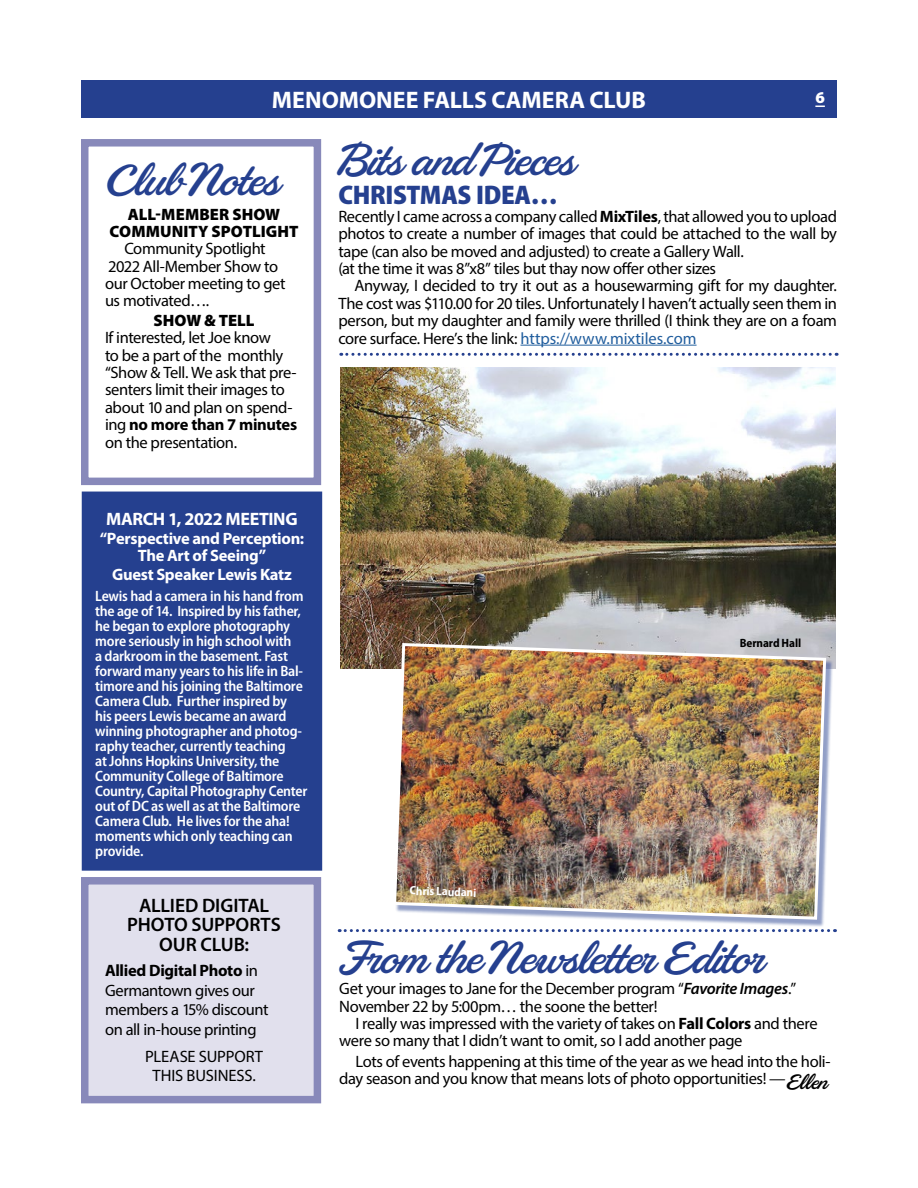
<style>
.page{position:relative;width:918px;height:1188px;background:#fff}
.page>*{position:absolute;margin:0;border:0;box-sizing:border-box;transform-origin:0 0}
.t1{font:45px "Sauber Script";letter-spacing:-.025em;color:#25408f}
.t2{font:900 semi-condensed 27px "Myriad Pro";letter-spacing:-.01em;color:#25408f}
.t3{font:700 24px "Myriad Pro";color:#fff}
.t4{font:600 19.5px/19.5px "Myriad Pro";letter-spacing:-.005em;color:#000;text-align:center}
.t5{font:700 18px "Myriad Pro";letter-spacing:-.025em;color:#fff}
.t6{font:16.5px/17.4px "Myriad Pro";letter-spacing:-.025em;color:#000}
.t7{font:700 16.5px/16.5px "Myriad Pro";letter-spacing:-.02em;color:#fff;text-align:center}
.t8{font:900 16.5px/16.5px "Myriad Pro";letter-spacing:.005em;color:#000;text-align:center}
.t9{font:16.5px/19.5px "Myriad Pro";letter-spacing:-.005em;color:#000;text-align:center}
.t10{font:900 16.5px "Myriad Pro";color:#fff}
.t11{font:600 semi-condensed 15px/15px "Myriad Pro";letter-spacing:-.015em;color:#fff}
.t12{font:700 semi-condensed 12px "Myriad Pro";color:#fff}
.t13{font:700 semi-condensed 12px "Myriad Pro";letter-spacing:-.005em;color:#000}
.s1{font-weight:700}
.s2{color:#215e9e}
.s3{font-weight:600;font-style:italic}
.s4{font-family:"Sauber Script";font-size:21px}
</style>
<div class="page">
<div style="left:81px;top:81px;width:756px;height:37px;background:#25408f"></div>
<svg style="left:339px;top:929px;width:497px;height:3px"></svg>
<div style="left:81px;top:139px;width:240px;height:346px;background:#fff;border:8px solid #8889ba"></div>
<div style="left:81px;top:877px;width:240px;height:226px;background:#e1e0ed;border:8px solid #8889ba"></div>
<div style="left:82px;top:492px;width:239px;height:378px;background:#25408f"></div>
<div style="left:82px;top:492px;width:240px;height:379px;border:2px solid #25408f"></div>
<hr style="left:520px;top:345px;width:177px;height:1px;background:#215e9e">
<img style="left:340px;top:367px;width:495px;height:302px">
<div style="left:395px;top:645px;width:438px;height:282px;background:#25408f;opacity:.5"></div>
<img style="left:392px;top:641px;width:436px;height:280px">
<svg style="left:341px;top:353px;width:496px;height:3px"></svg>
<h3 class="t3" style="left:272px;top:87px;width:376px">MENOMONEE FALLS CAMERA CLUB</h3>
<p class="t10" style="left:815px;top:88px;width:11px">6</p>
<h1 class="t1" style="left:105px;top:148px;width:175px">Club Notes</h1>
<p class="t8" style="left:110px;top:207px;width:190px">ALL-MEMBER SHOW<br>COMMUNITY SPOTLIGHT</p>
<p class="t6" style="left:105px;top:240px;width:182px;text-indent:19px">Community Spotlight<br>2022 All-Member Show to our October meeting to get us motivated….</p>
<p class="t8" style="left:154px;top:312px;width:103px">SHOW &amp; TELL</p>
<p class="t6" style="left:105px;top:329px;width:194px">If interested, let Joe know<br>to be a part of the monthly “Show &amp; Tell. We ask that pre&shy;senters limit their images to about 10 and plan on spend&shy;ing <span class="s1">no more than 7 minutes </span>on the presentation.</p>
<p class="t5" style="left:106px;top:508px;width:193px">MARCH 1, 2022 MEETING</p>
<p class="t7" style="left:100px;top:530px;width:206px">“Perspective and Perception:<br>The Art of Seeing”</p>
<p class="t7" style="left:112px;top:566px;width:181px">Guest Speaker Lewis Katz</p>
<p class="t11" style="left:95px;top:588px;width:214px">Lewis had a camera in his hand from the age of 14. Inspired by his father, he began to explore photography more seriously in high school with<br>a darkroom in the basement. Fast forward many years to his life in Bal&shy;timore and his joining the Baltimore<br>Camera Club. Further inspired by his peers Lewis became an award winning photographer and photog&shy;raphy teacher, currently teaching<br>at Johns Hopkins University, the<br>Community College of Baltimore<br>Country, Capital Photography Center out of DC as well as at the Baltimore<br>Camera Club. He lives for the aha! moments which only teaching can provide.</p>
<p class="t4" style="left:127px;top:896px;width:155px">ALLIED DIGITAL<br>PHOTO SUPPORTS<br>OUR CLUB:</p>
<p class="t6" style="left:105px;top:960px;width:165px;line-height:19.5px"><span class="s1">Allied Digital Photo</span> in<br>Germantown gives our members a 15% discount on all in-house printing</p>
<p class="t9" style="left:145px;top:1046px;width:119px">PLEASE SUPPORT<br>THIS BUSINESS.</p>
<h1 class="t1" style="left:338px;top:128px;width:237px">Bits and Pieces</h1>
<h2 class="t2" style="left:338px;top:177px;width:221px">CHRISTMAS IDEA…</h2>
<p class="t6" style="left:338px;top:207px;width:500px">Recently I came across a company called <span class="s1">MixTiles</span>, that allowed you to upload photos to create a number of images that could be attached to the wall by tape (can also be moved and adjusted) to create a Gallery Wall.<br>(at the time it was 8”x8” tiles but thay now offer other sizes</p>
<p class="t6" style="left:338px;top:277px;width:500px;text-align:justify;text-indent:16px">Anyway, I decided to try it out as a housewarming gift for my daughter.<br>The cost was $110.00 for 20 tiles. Unfortunately I haven’t actually seen them in person, but my daughter and family were thrilled (I think they are on a foam core surface. Here’s the link: <span class="s2">https://www.mixtiles.com</span></p>
<p class="t12" style="left:410px;top:883px;width:68px;rotate:2deg">Chris Laudani</p>
<p class="t13" style="left:740px;top:636px;width:63px">Bernard Hall</p>
<h1 class="t1" style="left:339px;top:927px;width:427px">From the Newsletter Editor</h1>
<p class="t6" style="left:339px;top:980px;width:459px">Get your images to Jane for the December program “<span class="s3">Favorite Images</span>.”<br>November 22 by 5:00pm… the soone the better!</p>
<p class="t6" style="left:339px;top:1015px;width:480px;text-indent:16px">I really was impressed with the variety of takes on <span class="s1">Fall Colors</span> and there were so many that I didn’t want to omit, so I add another page</p>
<p class="t6" style="left:339px;top:1052px;width:493px;text-align:right">Lots of events happening at this time of the year as we head into the holi&shy;day season and you know that means lots of photo opportunities! —<span class="s4">Ellen</span></p>
</div>
